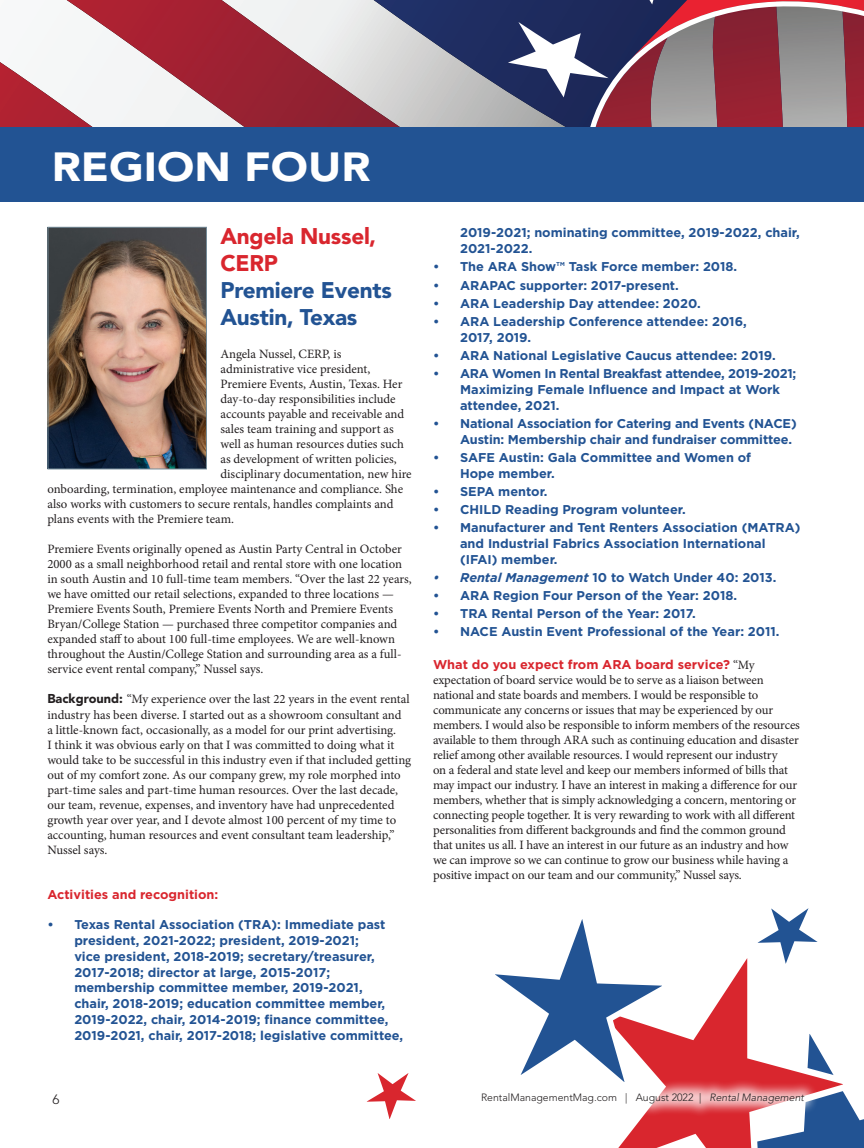
<style>
.page{position:relative;width:864px;height:1148px;background:#fff}
.page>*{position:absolute;margin:0;border:0;box-sizing:border-box;transform-origin:0 0}
.t1{font:900 40.35px "Avenir LT Std";color:#fff;scale:1.11 1}
.RM_0_Body_Text{font:900 22.5px "Avenir LT Std";letter-spacing:-.01em;color:#225393}
.RM_0_Body_Text-2{font:900 22.5px/27px "Avenir LT Std";letter-spacing:-.01em;color:#d9262e}
.t2{font:300 13.5px "Avenir LT Std";color:#231f20}
.RM_0_Body_Text-3{font:12.75px/15px "Minion Pro";letter-spacing:-.005em;color:#231f20}
.t3{font:700 12.75px/15.8px "Gotham";color:#225393}
.RM_0_Body_Text-4{font:700 12.75px "Gotham";color:#d9262e}
.t4{font:300 10.5px "Avenir LT Std";color:#231f20}
.s1{font-family:"Avenir LT Std";font-weight:900}
.s2{font-style:italic}
.s3{font-family:"Gotham";font-weight:700;color:#d9262e}
</style>
<div class="page">
<svg style="left:0;top:0;width:864px;height:127px"></svg>
<div style="left:0;top:127px;width:864px;height:75px;background:#225393"></div>
<img style="left:50px;top:229px;width:155px;height:238px">
<div style="left:48px;top:227px;width:159px;height:242px;border:1px solid #758c99"></div>
<svg style="left:495px;top:908px;width:369px;height:240px"></svg>
<svg style="left:366px;top:1073px;width:50px;height:46px"></svg>
<p class="t1" style="left:52px;top:142px;width:288px">REGION FOUR</p>
<p class="RM_0_Body_Text-2" style="left:220px;top:223px;width:157px">Angela Nussel,<br>CERP</p>
<p class="RM_0_Body_Text" style="left:220px;top:277px;width:173px">Premiere Events</p>
<p class="RM_0_Body_Text" style="left:220px;top:304px;width:138px">Austin, Texas</p>
<p class="RM_0_Body_Text-3" style="left:220px;top:347px;width:123px">Angela Nussel, CERP, is</p>
<p class="RM_0_Body_Text-3" style="left:220px;top:362px;width:151px">administrative vice president,</p>
<p class="RM_0_Body_Text-3" style="left:220px;top:377px;width:183px">Premiere Events, Austin, Texas. Her</p>
<p class="RM_0_Body_Text-3" style="left:220px;top:392px;width:177px">day-to-day responsibilities include</p>
<p class="RM_0_Body_Text-3" style="left:220px;top:407px;width:185px">accounts payable and receivable and</p>
<p class="RM_0_Body_Text-3" style="left:220px;top:422px;width:175px">sales team training and support as</p>
<p class="RM_0_Body_Text-3" style="left:220px;top:437px;width:185px">well as human resources duties such</p>
<p class="RM_0_Body_Text-3" style="left:220px;top:452px;width:178px">as development of written policies,</p>
<p class="RM_0_Body_Text-3" style="left:220px;top:467px;width:193px">disciplinary documentation, new hire</p>
<p class="RM_0_Body_Text-3" style="left:47px;top:482px;width:357px">onboarding, termination, employee maintenance and compliance. She</p>
<p class="RM_0_Body_Text-3" style="left:47px;top:497px;width:348px">also works with customers to secure rentals, handles complaints and</p>
<p class="RM_0_Body_Text-3" style="left:47px;top:512px;width:188px">plans events with the Premiere team.</p>
<p class="RM_0_Body_Text-3" style="left:47px;top:542px;width:366px">Premiere Events originally opened as Austin Party Central in October 2000 as a small neighborhood retail and rental store with one location in south Austin and 10 full-time team members. “Over the last 22 years, we have omitted our retail selections, expanded to three locations — Premiere Events South, Premiere Events North and Premiere Events Bryan/College Station — purchased three competitor companies and expanded staff to about 100 full-time employees. We are well-known throughout the Austin/College Station and surrounding area as a full&shy;service event rental company,” Nussel says.</p>
<p class="RM_0_Body_Text-3" style="left:47px;top:692px;width:365px"><span class="s1">Background:</span> “My experience over the last 22 years in the event rental industry has been diverse. I started out as a showroom consultant and<br>a little-known fact, occasionally, as a model for our print advertising.<br>I think it was obvious early on that I was committed to doing what it would take to be successful in this industry even if that included getting out of my comfort zone. As our company grew, my role morphed into part-time sales and part-time human resources. Over the last decade, our team, revenue, expenses, and inventory have had unprecedented growth year over year, and I devote almost 100 percent of my time to accounting, human resources and event consultant team leadership,” Nussel says.</p>
<p class="RM_0_Body_Text-4" style="left:47px;top:885px;width:173px">Activities and recognition:</p>
<p class="t3" style="left:74px;top:916px;width:330px;text-indent:-27px">• Texas Rental Association (TRA): Immediate past president, 2021-2022; president, 2019-2021;<br>vice president, 2018-2019; secretary/treasurer, 2017-2018; director at large, 2015-2017; membership committee member, 2019-2021,<br>chair, 2018-2019; education committee member, 2019-2022, chair, 2014-2019; finance committee, 2019-2021, chair, 2017-2018; legislative committee,</p>
<p class="t2" style="left:53px;top:1090px;width:9px">6</p>
<p class="t3" style="left:460px;top:225px;width:341px">2019-2021; nominating committee, 2019-2022, chair,<br>2021-2022.</p>
<p class="t3" style="left:433px;top:259px;width:306px">• The ARA Show™ Task Force member: 2018.</p>
<p class="t3" style="left:433px;top:277px;width:247px">• ARAPAC supporter: 2017-present.</p>
<p class="t3" style="left:433px;top:295px;width:269px">• ARA Leadership Day attendee: 2020.</p>
<p class="t3" style="left:460px;top:313px;width:288px;text-indent:-27px">• ARA Leadership Conference attendee: 2016,<br>2017, 2019.</p>
<p class="t3" style="left:433px;top:347px;width:344px">• ARA National Legislative Caucus attendee: 2019.</p>
<p class="t3" style="left:460px;top:365px;width:338px;text-indent:-27px">• ARA Women In Rental Breakfast attendee, 2019-2021;<br>Maximizing Female Influence and Impact at Work attendee, 2021.</p>
<p class="t3" style="left:460px;top:415px;width:338px;text-indent:-27px">• National Association for Catering and Events (NACE)<br>Austin: Membership chair and fundraiser committee.</p>
<p class="t3" style="left:460px;top:449px;width:293px;text-indent:-27px">• SAFE Austin: Gala Committee and Women of<br>Hope member.</p>
<p class="t3" style="left:433px;top:483px;width:116px">• SEPA mentor.</p>
<p class="t3" style="left:433px;top:501px;width:254px">• CHILD Reading Program volunteer.</p>
<p class="t3" style="left:460px;top:519px;width:342px;text-indent:-27px">• Manufacturer and Tent Renters Association (MATRA) and Industrial Fabrics Association International (IFAI) member.</p>
<p class="t3" style="left:433px;top:569px;width:345px"><span class="s2">• Rental Management</span> 10 to Watch Under 40: 2013.</p>
<p class="t3" style="left:433px;top:587px;width:306px">• ARA Region Four Person of the Year: 2018.</p>
<p class="t3" style="left:433px;top:605px;width:264px">• TRA Rental Person of the Year: 2017.</p>
<p class="t3" style="left:433px;top:624px;width:348px">• NACE Austin Event Professional of the Year: 2011.</p>
<p class="RM_0_Body_Text-3" style="left:433px;top:657px;width:368px"><span class="s3">What do you expect from ARA board service?</span> “My expectation of board service would be to serve as a liaison between national and state boards and members. I would be responsible to communicate any concerns or issues that may be experienced by our members. I would also be responsible to inform members of the resources available to them through ARA such as continuing education and disaster relief among other available resources. I would represent our industry<br>on a federal and state level and keep our members informed of bills that may impact our industry. I have an interest in making a difference for our members, whether that is simply acknowledging a concern, mentoring or connecting people together. It is very rewarding to work with all different personalities from different backgrounds and find the common ground that unites us all. I have an interest in our future as an industry and how we can improve so we can continue to grow our business while having a positive impact on our team and our community,” Nussel says.</p>
<p class="t4" style="left:481px;top:1091px;width:325px">RentalManagementMag.com | August 2022 | <span class="s2">Rental Management</span></p>
</div>
